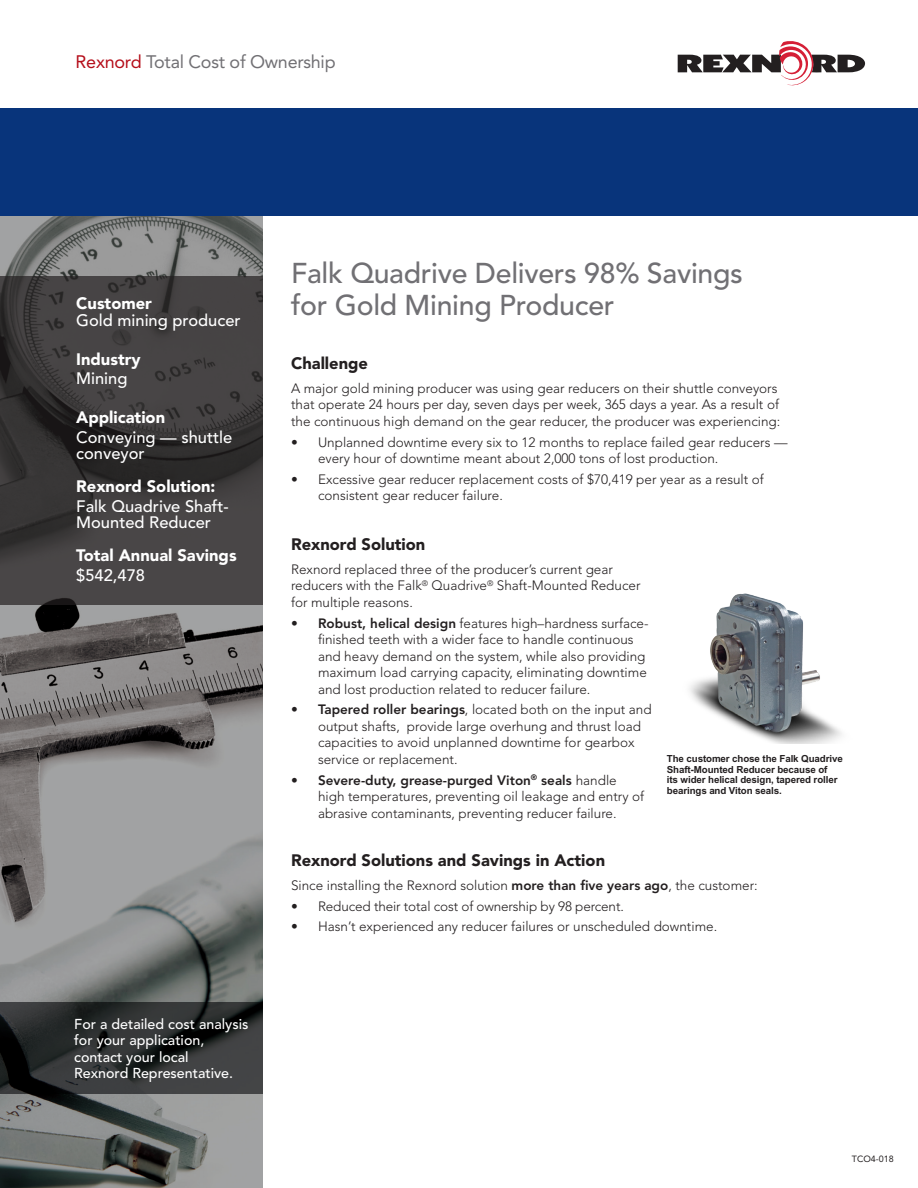
<style>
.page{position:relative;width:918px;height:1188px;background:#fff}
.page>*{position:absolute;margin:0;border:0;box-sizing:border-box;transform-origin:0 0}
.t1{font:500 28.5px "Avenir LT Std";letter-spacing:-.01em;color:#717074}
.t2{font:18px "Avenir LT Std";letter-spacing:-.015em;color:#717074}
.t3{font:500 16.5px/16.5px "Avenir LT Std";color:#fff}
.t4{font:900 16.5px "Avenir LT Std";color:#fff}
.Category_Header{font:900 16.5px "Avenir LT Std";color:#231f20}
.Category_Bullets_Las{font:500 14.25px/16.5px "Avenir LT Std";color:#fff}
.t5{font:300 13.5px/16.5px "Avenir LT Std";color:#231f20}
.t6{font:700 9.75px/10.5px "Arial MT Std";letter-spacing:-.01em;color:#231f20}
.t7{font:9px "Avenir LT Std";color:#231f20}
.s1{color:#b50e1a}
.s2{font-weight:800}
</style>
<div class="page">
<img style="left:0;top:216px;width:263px;height:972px">
<svg style="left:0;top:276px;width:263px;height:329px;background:#3e3b3c"></svg>
<div style="left:0;top:108px;width:918px;height:108px;background:#08347b"></div>
<svg style="left:678px;top:41px;width:187px;height:45px"></svg>
<svg style="left:0;top:1002px;width:263px;height:92px;background:#2b2d2e"></svg>
<img style="left:689px;top:593px;width:153px;height:151px">
<h2 class="t2" style="left:76px;top:51px;width:262px"><span class="s1">Rexnord</span> Total Cost of Ownership</h2>
<h1 class="t1" style="left:291px;top:257px;width:453px">Falk Quadrive Delivers 98% Savings</h1>
<p class="t4" style="left:76px;top:294px;width:77px">Customer</p>
<h1 class="t1" style="left:291px;top:288px;width:325px">for Gold Mining Producer</h1>
<p class="t3" style="left:76px;top:312px;width:166px">Gold mining producer</p>
<p class="t4" style="left:76px;top:349px;width:66px">Industry</p>
<p class="t3" style="left:76px;top:371px;width:53px">Mining</p>
<p class="t4" style="left:76px;top:408px;width:90px">Application</p>
<p class="t3" style="left:76px;top:429px;width:158px">Conveying — shuttle conveyor</p>
<p class="t4" style="left:76px;top:477px;width:141px">Rexnord Solution:</p>
<p class="t3" style="left:76px;top:498px;width:154px">Falk Quadrive Shaft-<br>Mounted Reducer</p>
<p class="t4" style="left:76px;top:546px;width:162px">Total Annual Savings</p>
<p class="t3" style="left:76px;top:567px;width:70px">$542,478</p>
<p class="Category_Header" style="left:291px;top:353px;width:79px">Challenge</p>
<p class="t5" style="left:291px;top:380px;width:491px">A major gold mining producer was using gear reducers on their shuttle conveyors that operate 24 hours per day, seven days per week, 365 days a year. As a result of the continuous high demand on the gear reducer, the producer was experiencing:</p>
<p class="t5" style="left:318px;top:434px;width:471px;text-indent:-27px">• Unplanned downtime every six to 12 months to replace failed gear reducers — every hour of downtime meant about 2,000 tons of lost production.</p>
<p class="t5" style="left:318px;top:471px;width:447px;text-indent:-27px">• Excessive gear reducer replacement costs of $70,419 per year as a result of consistent gear reducer failure.</p>
<p class="Category_Header" style="left:291px;top:534px;width:136px">Rexnord Solution</p>
<p class="t5" style="left:291px;top:561px;width:351px">Rexnord replaced three of the producer’s current gear reducers with the Falk<sup>®</sup> Quadrive<sup>®</sup> Shaft-Mounted Reducer for multiple reasons.</p>
<p class="t5" style="left:318px;top:615px;width:332px;text-indent:-27px"><span class="s2">• Robust, helical design</span> features high–hardness surface&shy;finished teeth with a wider face to handle continuous and heavy demand on the system, while also providing maximum load carrying capacity, eliminating downtime and lost production related to reducer failure.</p>
<p class="t5" style="left:318px;top:702px;width:335px;text-indent:-27px"><span class="s2">• Tapered roller bearings</span>, located both on the input and output shafts, provide large overhung and thrust load capacities to avoid unplanned downtime for gearbox service or replacement.</p>
<p class="t5" style="left:318px;top:772px;width:328px;text-indent:-27px"><span class="s2">• Severe-duty, grease-purged Viton</span><sup>®</sup> <span class="s2">seals</span> handle high temperatures, preventing oil leakage and entry of abrasive contaminants, preventing reducer failure.</p>
<p class="Category_Header" style="left:291px;top:850px;width:316px">Rexnord Solutions and Savings in Action</p>
<p class="t5" style="left:291px;top:877px;width:468px">Since installing the Rexnord solution <span class="s2">more than five years ago</span>, the customer:</p>
<p class="t5" style="left:291px;top:898px;width:334px">• Reduced their total cost of ownership by 98 percent.</p>
<p class="t5" style="left:291px;top:919px;width:428px">• Hasn’t experienced any reducer failures or unscheduled downtime.</p>
<p class="t6" style="left:667px;top:753px;width:177px">The customer chose the Falk Quadrive<br>Shaft-Mounted Reducer because of</p>
<p class="t6" style="left:667px;top:774px;width:172px">its wider helical design, tapered roller</p>
<p class="t6" style="left:667px;top:785px;width:117px">bearings and Viton seals.</p>
<p class="Category_Bullets_Las" style="left:74px;top:1016px;width:176px">For a detailed cost analysis for your application, contact your local<br>Rexnord Representative.</p>
<p class="t7" style="left:852px;top:1153px;width:44px">TCO4-018</p>
</div>
